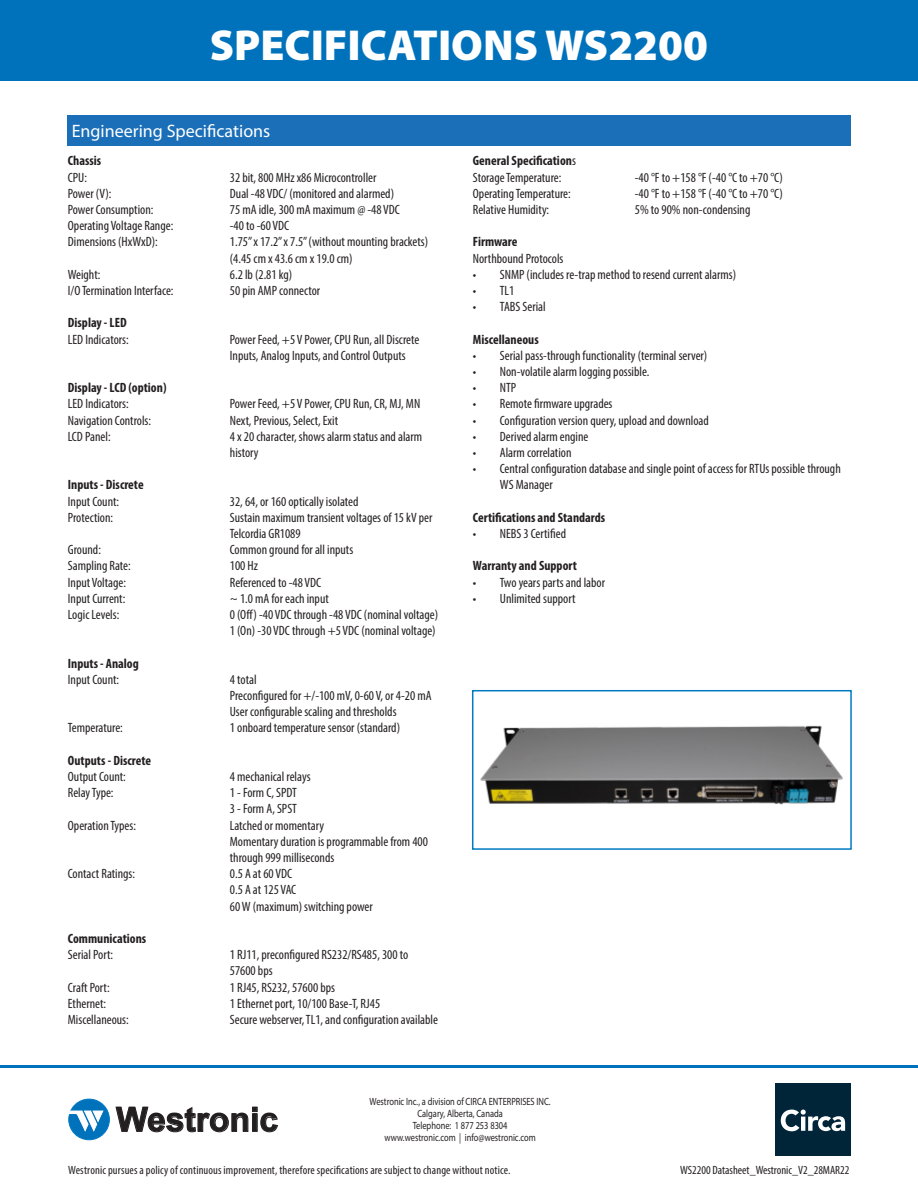
<style>
.page{position:relative;width:918px;height:1188px;background:#fff}
.page>*{position:absolute;margin:0;border:0;box-sizing:border-box;transform-origin:0 0}
.t1{font:900 43.5px "Myriad Pro";color:#fff}
.t2{font:700 33.75px "Arial";color:#231f20}
.t3{font:18px "Myriad Pro";color:#fff}
.t4{font:condensed 13.5px/16.2px "Myriad Pro";color:#231f20}
.t5{font:700 condensed 13.5px "Myriad Pro";color:#231f20}
.Guardian_Disclaimer{font:condensed 12px "Myriad Pro";letter-spacing:.01em;color:#231f20}
.Sales_Sheet_Code{font:condensed 12px "Myriad Pro";color:#231f20}
.t6{font:10.5px "Myriad Pro";color:#231f20;scale:.8 1}
.s1{font-weight:400}
</style>
<div class="page">
<svg style="left:0;top:1065px;width:918px;height:76px"></svg>
<div style="left:0;top:0;width:918px;height:81px;background:#0072bc"></div>
<div style="left:68px;top:116px;width:783px;height:30px;background:#1a6fb8"></div>
<div style="left:775px;top:1083px;width:76px;height:73px;background:#002539"></div>
<svg style="left:781px;top:1110px;width:64px;height:21px"></svg>
<div style="left:69px;top:1099px;width:40px;height:41px;background:#0072bc;border-radius:50%"></div>
<div style="left:69px;top:1099px;width:40px;height:41px;border:1px solid #007ac2;border-radius:50%"></div>
<svg style="left:70px;top:1111px;width:33px;height:20px"></svg>
<svg style="left:116px;top:1107px;width:162px;height:25px"></svg>
<img style="left:480px;top:725px;width:363px;height:80px">
<div style="left:472px;top:690px;width:380px;height:160px;border:2px solid #007ac2"></div>
<p class="t1" style="left:210px;top:20px;width:500px">SPECIFICATIONS WS2200</p>
<p class="t3" style="left:72px;top:119px;width:200px">Engineering Specifications</p>
<p class="t5" style="left:68px;top:152px;width:35px">Chassis</p>
<p class="t4" style="left:68px;top:169px;width:21px">CPU:</p>
<p class="t4" style="left:230px;top:169px;width:148px">32 bit, 800 MHz x86 Microcontroller</p>
<p class="t4" style="left:68px;top:185px;width:45px">Power (V):</p>
<p class="t4" style="left:230px;top:185px;width:166px">Dual -48 VDC/ (monitored and alarmed)</p>
<p class="t4" style="left:68px;top:201px;width:87px">Power Consumption:</p>
<p class="t4" style="left:230px;top:201px;width:172px">75 mA idle, 300 mA maximum @ -48 VDC</p>
<p class="t4" style="left:68px;top:217px;width:107px">Operating Voltage Range:</p>
<p class="t4" style="left:230px;top:217px;width:61px">-40 to -60 VDC</p>
<p class="t4" style="left:68px;top:234px;width:91px">Dimensions (HxWxD):</p>
<p class="t4" style="left:230px;top:234px;width:200px">1.75” x 17.2” x 7.5” (without mounting brackets)</p>
<p class="t4" style="left:230px;top:250px;width:124px">(4.45 cm x 43.6 cm x 19.0 cm)</p>
<p class="t4" style="left:68px;top:266px;width:34px">Weight:</p>
<p class="t4" style="left:230px;top:266px;width:64px">6.2 lb (2.81 kg)</p>
<p class="t4" style="left:68px;top:282px;width:107px">I/O Termination Interface:</p>
<p class="t4" style="left:230px;top:282px;width:92px">50 pin AMP connector</p>
<p class="t5" style="left:68px;top:314px;width:60px">Display - LED</p>
<p class="t4" style="left:68px;top:331px;width:62px">LED Indicators:</p>
<p class="t4" style="left:230px;top:331px;width:191px">Power Feed, +5 V Power, CPU Run, all Discrete<br>Inputs, Analog Inputs, and Control Outputs</p>
<p class="t5" style="left:68px;top:379px;width:100px">Display - LCD (option)</p>
<p class="t4" style="left:68px;top:396px;width:62px">LED Indicators:</p>
<p class="t4" style="left:230px;top:396px;width:192px">Power Feed, +5 V Power, CPU Run, CR, MJ, MN</p>
<p class="t4" style="left:68px;top:412px;width:85px">Navigation Controls:</p>
<p class="t4" style="left:230px;top:412px;width:110px">Next, Previous, Select, Exit</p>
<p class="t4" style="left:68px;top:428px;width:44px">LCD Panel:</p>
<p class="t4" style="left:230px;top:428px;width:194px">4 x 20 character, shows alarm status and alarm history</p>
<p class="t5" style="left:68px;top:476px;width:77px">Inputs - Discrete</p>
<p class="t4" style="left:68px;top:493px;width:53px">Input Count:</p>
<p class="t4" style="left:230px;top:493px;width:130px">32, 64, or 160 optically isolated</p>
<p class="t4" style="left:68px;top:509px;width:47px">Protection:</p>
<p class="t4" style="left:230px;top:509px;width:204px">Sustain maximum transient voltages of 15 kV per<br>Telcordia GR1089</p>
<p class="t4" style="left:68px;top:541px;width:35px">Ground:</p>
<p class="t4" style="left:230px;top:541px;width:125px">Common ground for all inputs</p>
<p class="t4" style="left:68px;top:558px;width:64px">Sampling Rate:</p>
<p class="t4" style="left:230px;top:558px;width:30px">100 Hz</p>
<p class="t4" style="left:68px;top:574px;width:60px">Input Voltage:</p>
<p class="t4" style="left:230px;top:574px;width:93px">Referenced to -48 VDC</p>
<p class="t4" style="left:68px;top:590px;width:59px">Input Current:</p>
<p class="t4" style="left:230px;top:590px;width:100px">~ 1.0 mA for each input</p>
<p class="t4" style="left:68px;top:606px;width:53px">Logic Levels:</p>
<p class="t4" style="left:230px;top:606px;width:210px">0 (Off) -40 VDC through -48 VDC (nominal voltage)</p>
<p class="t4" style="left:230px;top:622px;width:207px">1 (On) -30 VDC through +5 VDC (nominal voltage)</p>
<p class="t5" style="left:68px;top:655px;width:72px">Inputs - Analog</p>
<p class="t4" style="left:68px;top:671px;width:53px">Input Count:</p>
<p class="t4" style="left:230px;top:671px;width:28px">4 total</p>
<p class="t4" style="left:230px;top:687px;width:203px">Preconfigured for +/-100 mV, 0-60 V, or 4-20 mA</p>
<p class="t4" style="left:230px;top:703px;width:168px">User configurable scaling and thresholds</p>
<p class="t4" style="left:68px;top:720px;width:57px">Temperature:</p>
<p class="t4" style="left:230px;top:720px;width:172px">1 onboard temperature sensor (standard)</p>
<p class="t5" style="left:68px;top:752px;width:85px">Outputs - Discrete</p>
<p class="t4" style="left:68px;top:768px;width:60px">Output Count:</p>
<p class="t4" style="left:230px;top:768px;width:82px">4 mechanical relays</p>
<p class="t4" style="left:68px;top:784px;width:47px">Relay Type:</p>
<p class="t4" style="left:230px;top:784px;width:69px">1 - Form C, SPDT</p>
<p class="t4" style="left:230px;top:801px;width:69px">3 - Form A, SPST</p>
<p class="t4" style="left:68px;top:817px;width:70px">Operation Types:</p>
<p class="t4" style="left:230px;top:817px;width:96px">Latched or momentary</p>
<p class="t4" style="left:230px;top:833px;width:200px">Momentary duration is programmable from 400 through 999 milliseconds</p>
<p class="t4" style="left:68px;top:865px;width:69px">Contact Ratings:</p>
<p class="t4" style="left:230px;top:865px;width:64px">0.5 A at 60 VDC</p>
<p class="t4" style="left:230px;top:882px;width:68px">0.5 A at 125 VAC</p>
<p class="t4" style="left:230px;top:898px;width:144px">60 W (maximum) switching power</p>
<p class="t5" style="left:68px;top:930px;width:80px">Communications</p>
<p class="t4" style="left:68px;top:946px;width:47px">Serial Port:</p>
<p class="t4" style="left:230px;top:946px;width:180px">1 RJ11, preconfigured RS232/RS485, 300 to</p>
<p class="t4" style="left:230px;top:963px;width:44px">57600 bps</p>
<p class="t4" style="left:68px;top:979px;width:43px">Craft Port:</p>
<p class="t4" style="left:230px;top:979px;width:107px">1 RJ45, RS232, 57600 bps</p>
<p class="t4" style="left:68px;top:995px;width:40px">Ethernet:</p>
<p class="t4" style="left:230px;top:995px;width:152px">1 Ethernet port, 10/100 Base-T, RJ45</p>
<p class="t4" style="left:68px;top:1011px;width:62px">Miscellaneous:</p>
<p class="t4" style="left:230px;top:1011px;width:210px">Secure webserver, TL1, and configuration available</p>
<p class="t5" style="left:473px;top:152px;width:105px">General Specification<span class="s1">s</span></p>
<p class="t4" style="left:473px;top:169px;width:90px">Storage Temperature:</p>
<p class="t4" style="left:635px;top:169px;width:149px">-40 °F to +158 °F (-40 °C to +70 °C)</p>
<p class="t4" style="left:473px;top:185px;width:99px">Operating Temperature:</p>
<p class="t4" style="left:635px;top:185px;width:149px">-40 °F to +158 °F (-40 °C to +70 °C)</p>
<p class="t4" style="left:473px;top:201px;width:78px">Relative Humidity:</p>
<p class="t4" style="left:635px;top:201px;width:117px">5% to 90% non-condensing</p>
<p class="t5" style="left:473px;top:233px;width:46px">Firmware</p>
<p class="t4" style="left:473px;top:250px;width:92px">Northbound Protocols</p>
<p class="t4" style="left:473px;top:266px;width:265px">• SNMP (includes re-trap method to resend current alarms)</p>
<p class="t4" style="left:473px;top:282px;width:43px">• TL1</p>
<p class="t4" style="left:473px;top:298px;width:74px">• TABS Serial</p>
<p class="t5" style="left:473px;top:331px;width:67px">Miscellaneous</p>
<p class="t4" style="left:473px;top:347px;width:236px">• Serial pass-through functionality (terminal server)</p>
<p class="t4" style="left:473px;top:363px;width:178px">• Non-volatile alarm logging possible.</p>
<p class="t4" style="left:473px;top:379px;width:45px">• NTP</p>
<p class="t4" style="left:473px;top:396px;width:141px">• Remote firmware upgrades</p>
<p class="t4" style="left:473px;top:412px;width:238px">• Configuration version query, upload and download</p>
<p class="t4" style="left:473px;top:428px;width:117px">• Derived alarm engine</p>
<p class="t4" style="left:473px;top:444px;width:100px">• Alarm correlation</p>
<p class="t4" style="left:500px;top:460px;width:342px;text-indent:-27px">• Central configuration database and single point of access for RTUs possible through<br>WS Manager</p>
<p class="t5" style="left:473px;top:509px;width:134px">Certifications and Standards</p>
<p class="t4" style="left:473px;top:525px;width:95px">• NEBS 3 Certified</p>
<p class="t5" style="left:473px;top:557px;width:106px">Warranty and Support</p>
<p class="t4" style="left:473px;top:574px;width:134px">• Two years parts and labor</p>
<p class="t4" style="left:473px;top:590px;width:104px">• Unlimited support</p>
<p class="t2" style="left:116px;top:1097px;width:164px">Westronic</p>
<p class="t6" style="left:370px;top:1095px;width:228px">Westronic Inc., a division of CIRCA ENTERPRISES INC.</p>
<p class="t6" style="left:417px;top:1107px;width:108px">Calgary, Alberta, Canada</p>
<p class="t6" style="left:413px;top:1119px;width:120px">Telephone: 1 877 253 8304</p>
<p class="t6" style="left:385px;top:1131px;width:190px">www.westronic.com | info@westronic.com</p>
<p class="Guardian_Disclaimer" style="left:68px;top:1163px;width:444px">Westronic pursues a policy of continuous improvement, therefore specifications are subject to change without notice.</p>
<p class="Sales_Sheet_Code" style="left:680px;top:1163px;width:171px">WS2200 Datasheet_Westronic_V2_28MAR22</p>
</div>
